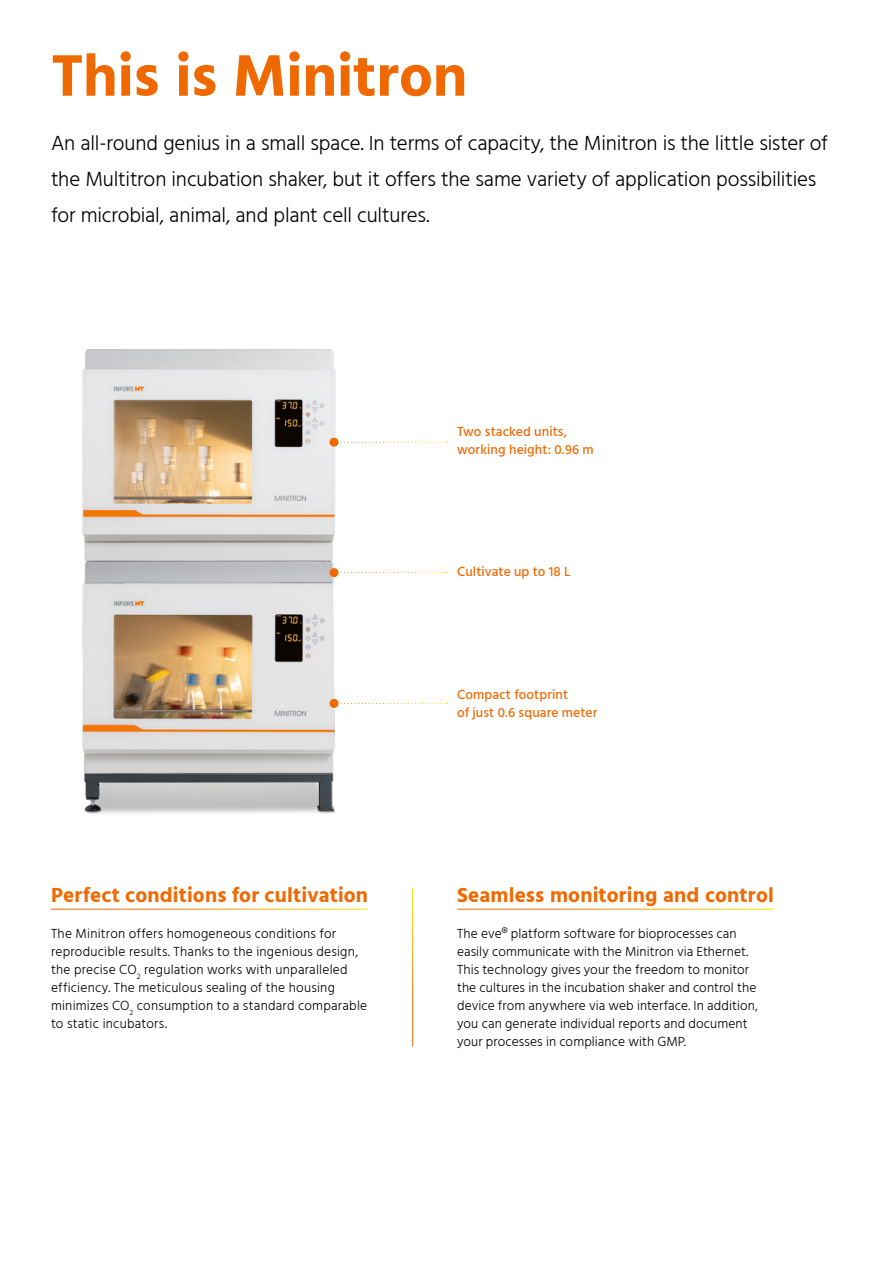
<style>
.page{position:relative;width:893px;height:1263px;background:#fff}
.page>*{position:absolute;margin:0;border:0;box-sizing:border-box;transform-origin:0 0}
.t1{font:700 60px "Hind";letter-spacing:-.005em;color:#ef6900}
.t2{font:300 21px/36px "Hind";letter-spacing:-.01em;color:#000}
.t3{font:700 21px "Hind";letter-spacing:.01em;color:#ef6900}
.t4{font:300 13.5px/18px "Hind";letter-spacing:.01em;color:#000}
.t5{font:500 13.5px/18px "Hind";letter-spacing:.01em;color:#ef6900}
</style>
<div class="page">
<img style="left:82px;top:349px;width:254px;height:465px">
<svg style="left:330px;top:438px;width:117px;height:9px"></svg>
<svg style="left:330px;top:568px;width:117px;height:9px"></svg>
<svg style="left:330px;top:699px;width:117px;height:9px"></svg>
<h1 class="t1" style="left:51px;top:40px;width:418px">This is Minitron</h1>
<p class="t2" style="left:51px;top:127px;width:778px">An all-round genius in a small space. In terms of capacity, the Minitron is the little sister of the Multitron incubation shaker, but it offers the same variety of application possibilities for microbial, animal, and plant cell cultures.</p>
<p class="t5" style="left:457px;top:423px;width:138px">Two stacked units, working height: 0.96 m</p>
<p class="t5" style="left:457px;top:563px;width:115px">Cultivate up to 18 L</p>
<h2 class="t3" style="left:51px;top:883px;width:319px">Perfect conditions for cultivation</h2>
<p class="t4" style="left:51px;top:925px;width:318px">The Minitron offers homogeneous conditions for reproducible results. Thanks to the ingenious design, the precise CO<sub>2</sub> regulation works with unparalleled efficiency. The meticulous sealing of the housing minimizes CO<sub>2</sub> consumption to a standard comparable to static incubators.</p>
<p class="t5" style="left:457px;top:686px;width:142px">Compact footprint<br>of just 0.6 square meter</p>
<h2 class="t3" style="left:457px;top:883px;width:318px">Seamless monitoring and control</h2>
<p class="t4" style="left:457px;top:925px;width:302px">The eve® platform software for bioprocesses can easily communicate with the Minitron via Ethernet.<br>This technology gives your the freedom to monitor the cultures in the incubation shaker and control the device from anywhere via web interface. In addition, you can generate individual reports and document your processes in compliance with GMP.</p>
</div>
